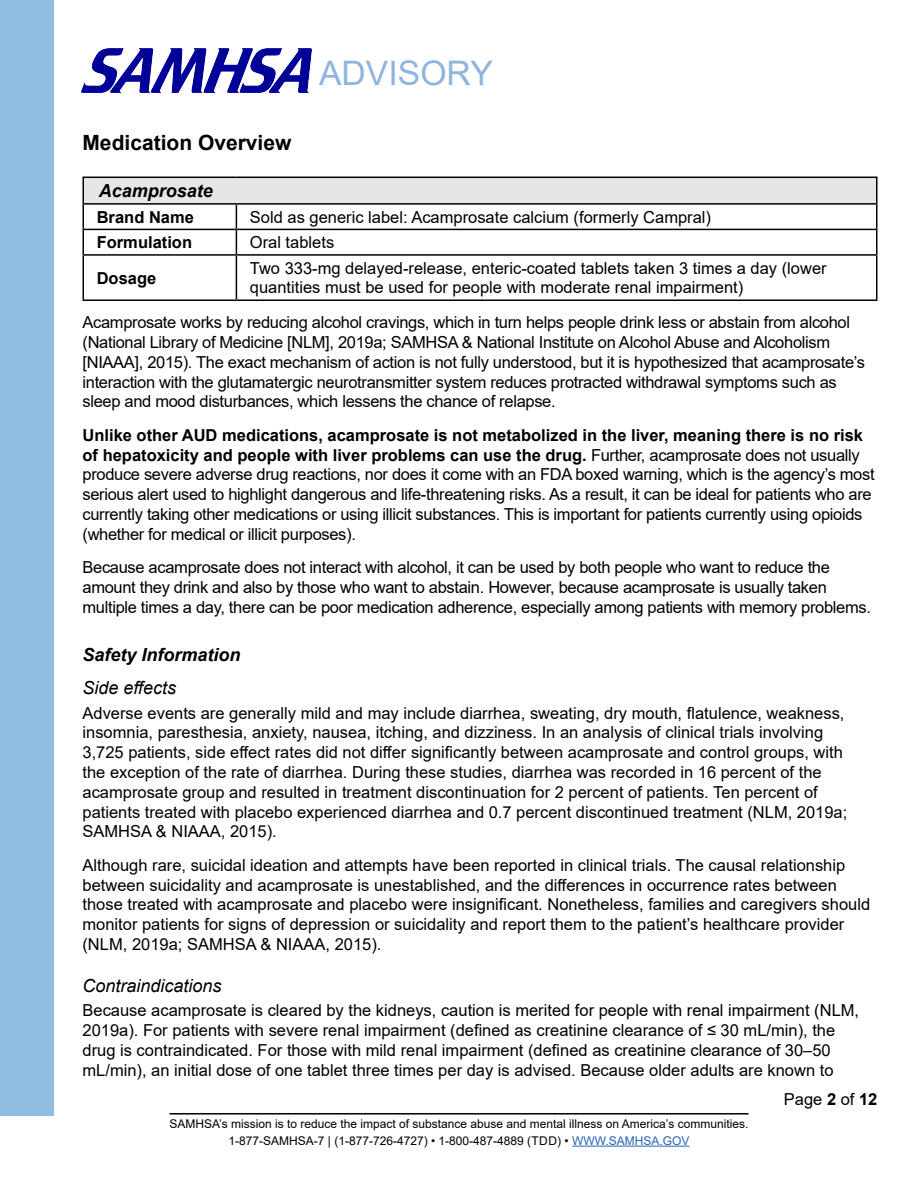
<style>
.page{position:relative;width:918px;height:1188px;background:#fff}
.page>*{position:absolute;margin:0;border:0;box-sizing:border-box;transform-origin:0 0}
.t1{font:33.75px "Arial";color:#90b4e0}
.t2{font:700 21px "Arial";color:#000}
.head_3{font:italic 18px "Arial";color:#000}
.head_2{font:italic 700 18px "Arial";color:#000}
.Box_Title_left_align{font:italic 700 18px "Arial";color:#000}
.Body{font:16.5px/19.8px "Arial";color:#000}
.Body-2{font:16.5px/19.8px "Arial";letter-spacing:-.02em;color:#000}
.box_text_no_italics{font:16.5px/19.8px "Arial";color:#000}
.box_text_no_italics-2{font:700 16.5px "Arial";color:#000}
.t3{font:12px/16.8px "Arial";color:#000;text-align:center}
.s1{font-weight:700}
.s2{color:#2865b1}
</style>
<div class="page">
<div style="left:0;top:0;width:54px;height:1115px;background:#90bee0"></div>
<img style="left:82px;top:49px;width:229px;height:44px">
<hr style="left:170px;top:1113px;width:578px;height:2px;background:#000">
<hr style="left:572px;top:1146px;width:117px;height:1px;background:#2865b1">
<div style="left:83px;top:177px;width:794px;height:27px;background:#e6e6e6"></div>
<hr style="left:82px;top:177px;width:154px;height:1px;background:#000">
<hr style="left:82px;top:178px;width:2px;height:25px;background:#000">
<hr style="left:236px;top:177px;width:642px;height:1px;background:#000">
<hr style="left:876px;top:178px;width:2px;height:25px;background:#000">
<hr style="left:82px;top:203px;width:154px;height:2px;background:#000">
<hr style="left:82px;top:205px;width:2px;height:24px;background:#000">
<hr style="left:236px;top:203px;width:642px;height:2px;background:#000">
<hr style="left:876px;top:205px;width:2px;height:24px;background:#000">
<hr style="left:82px;top:229px;width:154px;height:1px;background:#000">
<hr style="left:82px;top:230px;width:2px;height:24px;background:#000">
<hr style="left:236px;top:229px;width:642px;height:1px;background:#000">
<svg style="left:236px;top:205px;width:1px;height:49px"></svg>
<hr style="left:876px;top:230px;width:2px;height:24px;background:#000">
<hr style="left:82px;top:254px;width:154px;height:2px;background:#000">
<hr style="left:82px;top:256px;width:2px;height:43px;background:#000">
<hr style="left:236px;top:254px;width:642px;height:2px;background:#000">
<hr style="left:236px;top:256px;width:1px;height:43px;background:#000">
<hr style="left:876px;top:256px;width:2px;height:43px;background:#000">
<hr style="left:82px;top:299px;width:154px;height:2px;background:#000">
<hr style="left:236px;top:299px;width:642px;height:2px;background:#000">
<h1 class="t1" style="left:319px;top:50px;width:175px">ADVISORY</h1>
<h2 class="t2" style="left:82px;top:128px;width:210px">Medication Overview</h2>
<p class="Box_Title_left_align" style="left:99px;top:179px;width:116px">Acamprosate</p>
<p class="box_text_no_italics-2" style="left:97px;top:205px;width:99px">Brand Name</p>
<p class="box_text_no_italics" style="left:250px;top:207px;width:463px">Sold as generic label: Acamprosate calcium (formerly Campral)</p>
<p class="box_text_no_italics-2" style="left:97px;top:231px;width:97px">Formulation</p>
<p class="box_text_no_italics" style="left:250px;top:232px;width:86px">Oral tablets</p>
<p class="box_text_no_italics-2" style="left:97px;top:266px;width:61px">Dosage</p>
<p class="box_text_no_italics" style="left:250px;top:258px;width:578px">Two 333-mg delayed-release, enteric-coated tablets taken 3 times a day (lower quantities must be used for people with moderate renal impairment)</p>
<p class="Body-2" style="left:83px;top:312px;width:784px">Acamprosate works by reducing alcohol cravings, which in turn helps people drink less or abstain from alcohol (National Library of Medicine [NLM], 2019a; SAMHSA &amp; National Institute on Alcohol Abuse and Alcoholism [NIAAA], 2015). The exact mechanism of action is not fully understood, but it is hypothesized that acamprosate’s interaction with the glutamatergic neurotransmitter system reduces protracted withdrawal symptoms such as sleep and mood disturbances, which lessens the chance of relapse.</p>
<p class="Body-2" style="left:83px;top:425px;width:794px"><span class="s1">Unlike other AUD medications, acamprosate is not metabolized in the liver, meaning there is no risk of hepatoxicity and people with liver problems can use the drug.</span> Further, acamprosate does not usually produce severe adverse drug reactions, nor does it come with an FDA boxed warning, which is the agency’s most serious alert used to highlight dangerous and life-threatening risks. As a result, it can be ideal for patients who are currently taking other medications or using illicit substances. This is important for patients currently using opioids (whether for medical or illicit purposes).</p>
<p class="Body-2" style="left:83px;top:557px;width:790px">Because acamprosate does not interact with alcohol, it can be used by both people who want to reduce the amount they drink and also by those who want to abstain. However, because acamprosate is usually taken multiple times a day, there can be poor medication adherence, especially among patients with memory problems.</p>
<p class="head_2" style="left:82px;top:643px;width:160px">Safety Information</p>
<p class="head_3" style="left:82px;top:676px;width:95px">Side effects</p>
<p class="Body" style="left:82px;top:703px;width:766px">Adverse events are generally mild and may include diarrhea, sweating, dry mouth, flatulence, weakness, insomnia, paresthesia, anxiety, nausea, itching, and dizziness. In an analysis of clinical trials involving 3,725 patients, side effect rates did not differ significantly between acamprosate and control groups, with the exception of the rate of diarrhea. During these studies, diarrhea was recorded in 16 percent of the acamprosate group and resulted in treatment discontinuation for 2 percent of patients. Ten percent of patients treated with placebo experienced diarrhea and 0.7 percent discontinued treatment (NLM, 2019a; SAMHSA &amp; NIAAA, 2015).</p>
<p class="Body" style="left:82px;top:855px;width:789px">Although rare, suicidal ideation and attempts have been reported in clinical trials. The causal relationship between suicidality and acamprosate is unestablished, and the differences in occurrence rates between those treated with acamprosate and placebo were insignificant. Nonetheless, families and caregivers should monitor patients for signs of depression or suicidality and report them to the patient’s healthcare provider (NLM, 2019a; SAMHSA &amp; NIAAA, 2015).</p>
<p class="head_3" style="left:82px;top:974px;width:141px">Contraindications</p>
<p class="Body" style="left:82px;top:1000px;width:778px">Because acamprosate is cleared by the kidneys, caution is merited for people with renal impairment (NLM, 2019a). For patients with severe renal impairment (defined as creatinine clearance of ≤ 30 mL/min), the drug is contraindicated. For those with mild renal impairment (defined as creatinine clearance of 30–50 mL/min), an initial dose of one tablet three times per day is advised. Because older adults are known to</p>
<p class="t3" style="left:170px;top:1115px;width:580px">SAMHSA’s mission is to reduce the impact of substance abuse and mental illness on America’s communities.<br>1-877-SAMHSA-7 | (1-877-726-4727) • 1-800-487-4889 (TDD) • <span class="s2">WWW.SAMHSA.GOV</span></p>
<p class="Body" style="left:784px;top:1089px;width:95px">Page <span class="s1">2</span> of <span class="s1">12</span></p>
</div>
